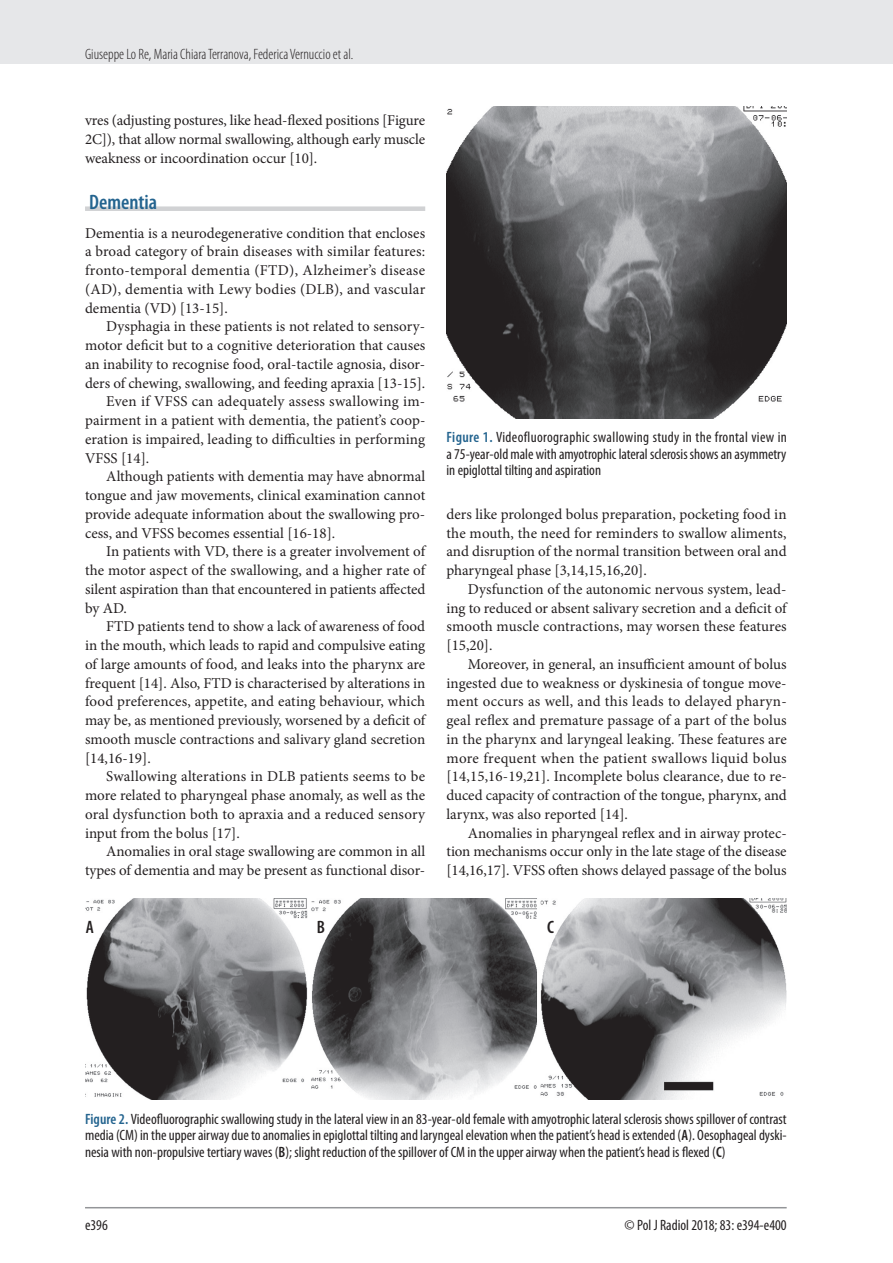
<style>
.page{position:relative;width:893px;height:1263px;background:#fff}
.page>*{position:absolute;margin:0;border:0;box-sizing:border-box;transform-origin:0 0}
.t1{font:600 condensed 21px "Myriad Pro";color:#24648f}
.t2{font:600 condensed 18px "Myriad Pro";color:#231f20}
.t3{font:15px/18.8px "Minion Pro";color:#231f20;text-align:justify}
.t4{font:condensed 15px/16.5px "Myriad Pro";color:#231f20;text-align:justify}
.t5{font:300 condensed 15px "Myriad Pro";color:#231f20}
.t6{font:15px "Minion Pro";letter-spacing:.02em;color:#231f20}
.s1{font-weight:600;color:#24648f}
.s2{font-weight:600}
</style>
<div class="page">
<div style="left:0;top:0;width:893px;height:64px;background:#e6e7e9"></div>
<hr style="left:85px;top:1207px;width:702px;height:1px;background:#939598">
<div style="left:85px;top:206px;width:340px;height:5px;background:#d1d2d4"></div>
<img style="left:446px;top:106px;width:341px;height:312px">
<img style="left:85px;top:898px;width:702px;height:202px">
<div style="left:85px;top:919px;width:10px;height:15px;background:#fff"></div>
<div style="left:316px;top:919px;width:10px;height:15px;background:#fff"></div>
<div style="left:546px;top:919px;width:9px;height:15px;background:#fff"></div>
<p class="t5" style="left:85px;top:45px;width:270px">Giuseppe Lo Re, Maria Chiara Terranova, Federica Vernuccio et al.</p>
<p class="t3" style="left:85px;top:111px;width:342px">vres (adjusting postures, like head-flexed positions [Figure 2C]), that allow normal swallowing, although early muscle weakness or incoordination occur [10].</p>
<h1 class="t1" style="left:89px;top:189px;width:69px">Dementia</h1>
<p class="t3" style="left:85px;top:223px;width:342px">Dementia is a neurodegenerative condition that encloses a broad category of brain diseases with similar features: fronto-temporal dementia (FTD), Alzheimer’s disease (AD), dementia with Lewy bodies (DLB), and vascular dementia (VD) [13-15].</p>
<p class="t3" style="left:106px;top:317px;width:320px">Dysphagia in these patients is not related to sensory-</p>
<p class="t3" style="left:85px;top:336px;width:342px">motor deficit but to a cognitive deterioration that causes</p>
<p class="t3" style="left:85px;top:355px;width:342px">an inability to recognise food, oral-tactile agnosia, disor-</p>
<p class="t3" style="left:85px;top:373px;width:342px">ders of chewing, swallowing, and feeding apraxia [13-15].</p>
<p class="t6" style="left:106px;top:391px;width:320px">Even if VFSS can adequately assess swallowing im-</p>
<p class="t3" style="left:85px;top:411px;width:342px">pairment in a patient with dementia, the patient’s coop-</p>
<p class="t3" style="left:85px;top:430px;width:341px">eration is impaired, leading to difficulties in performing</p>
<p class="t3" style="left:85px;top:448px;width:66px">VFSS [14].</p>
<p class="t3" style="left:106px;top:467px;width:320px">Although patients with dementia may have abnormal</p>
<p class="t3" style="left:85px;top:486px;width:342px">tongue and jaw movements, clinical examination cannot</p>
<p class="t3" style="left:85px;top:505px;width:342px">provide adequate information about the swallowing pro-</p>
<p class="t3" style="left:85px;top:523px;width:252px">cess, and VFSS becomes essential [16-18].</p>
<p class="t3" style="left:106px;top:542px;width:320px">In patients with VD, there is a greater involvement of</p>
<p class="t3" style="left:85px;top:561px;width:342px">the motor aspect of the swallowing, and a higher rate of</p>
<p class="t3" style="left:85px;top:580px;width:342px">silent aspiration than that encountered in patients affected</p>
<p class="t3" style="left:85px;top:598px;width:43px">by AD.</p>
<p class="t3" style="left:106px;top:617px;width:320px">FTD patients tend to show a lack of awareness of food</p>
<p class="t3" style="left:85px;top:636px;width:342px">in the mouth, which leads to rapid and compulsive eating</p>
<p class="t3" style="left:85px;top:655px;width:342px">of large amounts of food, and leaks into the pharynx are</p>
<p class="t3" style="left:85px;top:673px;width:342px">frequent [14]. Also, FTD is characterised by alterations in</p>
<p class="t3" style="left:85px;top:692px;width:342px">food preferences, appetite, and eating behaviour, which</p>
<p class="t3" style="left:85px;top:711px;width:342px">may be, as mentioned previously, worsened by a deficit of</p>
<p class="t3" style="left:85px;top:730px;width:342px">smooth muscle contractions and salivary gland secretion</p>
<p class="t3" style="left:85px;top:748px;width:67px">[14,16-19].</p>
<p class="t3" style="left:106px;top:767px;width:320px">Swallowing alterations in DLB patients seems to be</p>
<p class="t3" style="left:85px;top:786px;width:342px">more related to pharyngeal phase anomaly, as well as the</p>
<p class="t3" style="left:85px;top:805px;width:342px">oral dysfunction both to apraxia and a reduced sensory</p>
<p class="t3" style="left:85px;top:823px;width:156px">input from the bolus [17].</p>
<p class="t3" style="left:106px;top:842px;width:320px">Anomalies in oral stage swallowing are common in all</p>
<p class="t3" style="left:85px;top:861px;width:342px">types of dementia and may be present as functional disor-</p>
<p class="t4" style="left:446px;top:429px;width:342px"><span class="s1">Figure 1.</span> Videofluorographic swallowing study in the frontal view in a 75-year-old male with amyotrophic lateral sclerosis shows an asymmetry in epiglottal tilting and aspiration</p>
<p class="t3" style="left:446px;top:505px;width:342px">ders like prolonged bolus preparation, pocketing food in the mouth, the need for reminders to swallow aliments, and disruption of the normal transition between oral and pharyngeal phase [3,14,15,16,20].</p>
<p class="t3" style="left:446px;top:580px;width:342px;text-indent:21px">Dysfunction of the autonomic nervous system, lead&shy;ing to reduced or absent salivary secretion and a deficit of smooth muscle contractions, may worsen these features [15,20].</p>
<p class="t3" style="left:446px;top:655px;width:342px;text-indent:21px">Moreover, in general, an insufficient amount of bolus ingested due to weakness or dyskinesia of tongue move&shy;ment occurs as well, and this leads to delayed pharyn&shy;geal reflex and premature passage of a part of the bolus in the pharynx and laryngeal leaking. These features are more frequent when the patient swallows liquid bolus [14,15,16-19,21]. Incomplete bolus clearance, due to re&shy;duced capacity of contraction of the tongue, pharynx, and larynx, was also reported [14].</p>
<p class="t3" style="left:446px;top:823px;width:342px;text-indent:21px">Anomalies in pharyngeal reflex and in airway protec&shy;tion mechanisms occur only in the late stage of the disease [14,16,17]. VFSS often shows delayed passage of the bolus</p>
<p class="t2" style="left:86px;top:916px;width:10px">A</p>
<p class="t2" style="left:317px;top:916px;width:10px">B</p>
<p class="t2" style="left:547px;top:916px;width:8px">C</p>
<p class="t4" style="left:85px;top:1110px;width:703px"><span class="s1">Figure 2.</span> Videofluorographic swallowing study in the lateral view in an 83-year-old female with amyotrophic lateral sclerosis shows spillover of contrast media (CM) in the upper airway due to anomalies in epiglottal tilting and laryngeal elevation when the patient’s head is extended (<span class="s2">A</span>). Oesophageal dyski&shy;nesia with non-propulsive tertiary waves (<span class="s2">B</span>); slight reduction of the spillover of CM in the upper airway when the patient’s head is flexed (<span class="s2">C</span>)</p>
<p class="t4" style="left:85px;top:1216px;width:24px">e396</p>
<p class="t4" style="left:625px;top:1216px;width:164px">© Pol J Radiol 2018; 83: e394-e400</p>
</div>
